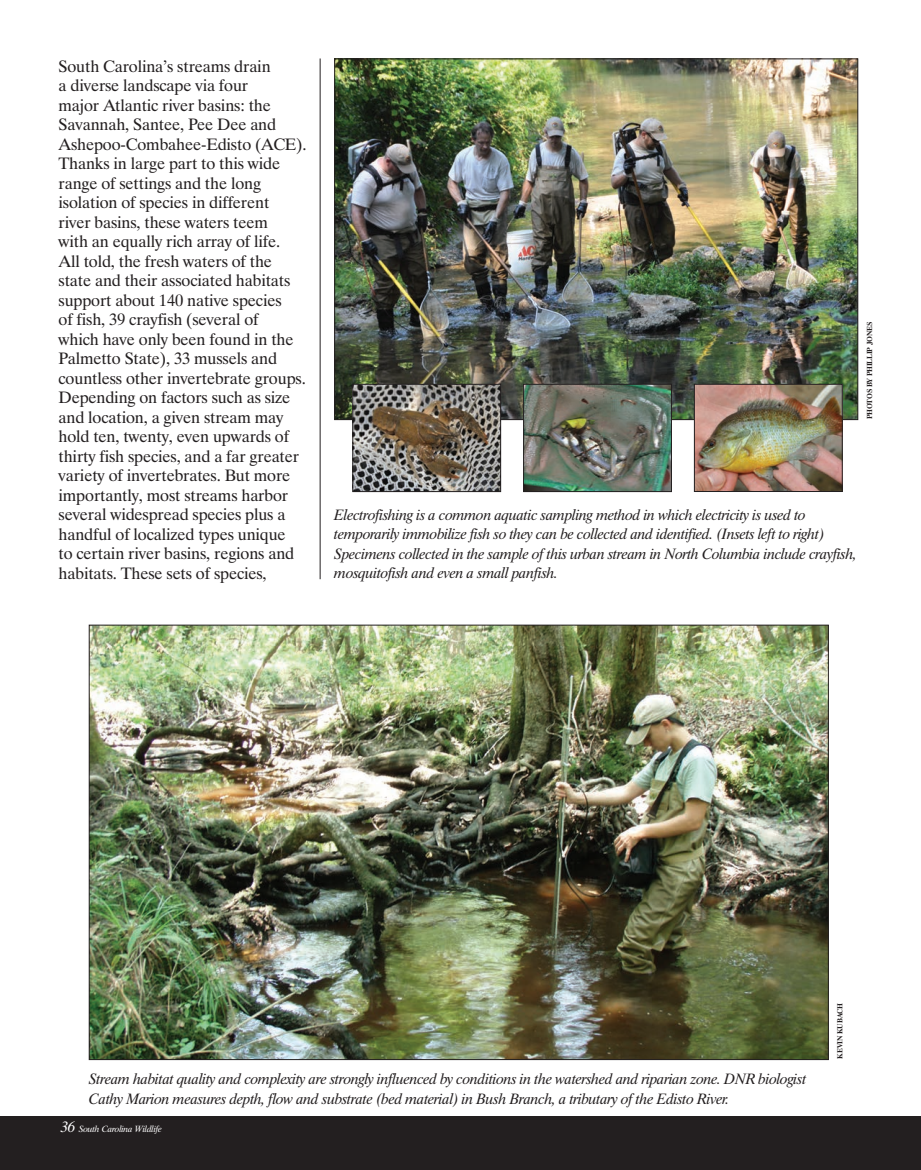
<style>
.page{position:relative;width:921px;height:1170px;background:#fff}
.page>*{position:absolute;margin:0;border:0;box-sizing:border-box;transform-origin:0 0}
.t1{font:16.5px/19.5px "Dutch 801 BT";letter-spacing:-.01em;color:#231f20}
.t2{font:italic 15px/19.5px "Dutch 801 BT";letter-spacing:-.02em;color:#231f20}
.t3{font:italic 9px "Dutch 801 BT";letter-spacing:-.025em;color:#fff}
.t4{font:700 7.5px "Dutch 801 BT";color:#231f20}
.s1{font-size:15px}
</style>
<div class="page">
<hr style="left:320px;top:58px;width:1px;height:521px;background:#231f20">
<img style="left:91px;top:627px;width:735px;height:431px">
<div style="left:0;top:1116px;width:920px;height:54px;background:#231f20"></div>
<img style="left:336px;top:60px;width:520px;height:358px">
<img style="left:354px;top:386px;width:145px;height:104px">
<div style="left:352px;top:384px;width:149px;height:108px;border:1px solid #231f20"></div>
<img style="left:695px;top:386px;width:145px;height:104px">
<div style="left:693px;top:384px;width:149px;height:108px;border:1px solid #231f20"></div>
<img style="left:525px;top:386px;width:144px;height:104px">
<div style="left:523px;top:384px;width:148px;height:108px;border:1px solid #231f20"></div>
<p class="t1" style="left:58px;top:56px;width:249px">South Carolina’s streams drain<br>a diverse landscape via four<br>major Atlantic river basins: the Savannah, Santee, Pee Dee and Ashepoo-Combahee-Edisto (ACE).<br>Thanks in large part to this wide range of settings and the long isolation of species in different<br>river basins, these waters teem<br>with an equally rich array of life.<br>All told, the fresh waters of the state and their associated habitats support about 140 native species<br>of fish, 39 crayfish (several of<br>which have only been found in the Palmetto State), 33 mussels and countless other invertebrate groups.<br>Depending on factors such as size and location, a given stream may hold ten, twenty, even upwards of thirty fish species, and a far greater variety of invertebrates. But more importantly, most streams harbor several widespread species plus a handful of localized types unique<br>to certain river basins, regions and habitats. These sets of species,</p>
<p class="t4" style="left:864px;top:419px;width:98px;rotate:-90deg">photos by Phillip jones</p>
<p class="t2" style="left:334px;top:505px;width:524px">Electrofishing is a common aquatic sampling method in which electricity is used to temporarily immobilize fish so they can be collected and identified. (Insets left to right)<br>Specimens collected in the sample of this urban stream in North Columbia include crayfish, mosquitofish and even a small panfish.</p>
<p class="t2" style="left:89px;top:1069px;width:719px">Stream habitat quality and complexity are strongly influenced by conditions in the watershed and riparian zone. DNR biologist<br>Cathy Marion measures depth, flow and substrate (bed material) in Bush Branch, a tributary of the Edisto River.</p>
<p class="t3" style="left:61px;top:1124px;width:103px"><span class="s1">36</span> South Carolina Wildlife</p>
<p class="t4" style="left:835px;top:1059px;width:57px;rotate:-90deg">kevin kubach</p>
</div>
